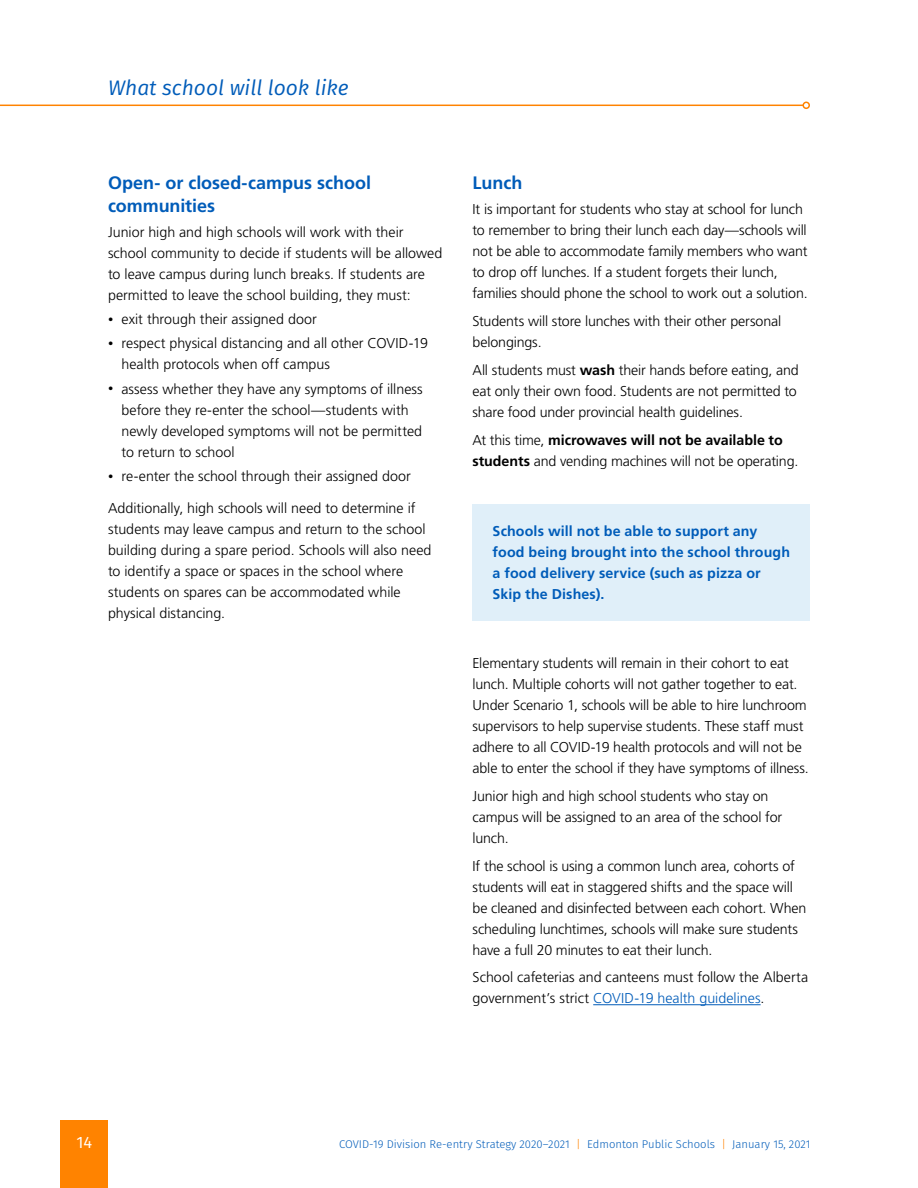
<style>
.page{position:relative;width:918px;height:1188px;background:#fff}
.page>*{position:absolute;margin:0;border:0;box-sizing:border-box;transform-origin:0 0}
.t1{font:italic 21px "Fira Sans";color:#005cb9}
.t2{font:700 18px/22.5px "Frutiger LT Std";color:#005cb9}
.t3{font:16.5px "Fira Sans";color:#fff}
.t4{font:300 14.25px/21px "Frutiger LT Std";letter-spacing:-.005em;color:#000}
.t5{font:700 14.25px/21px "Frutiger LT Std";letter-spacing:.01em;color:#005cb9}
.t6{font:300 11.25px "Fira Sans";color:#005cb9}
.s1{font-size:10.5px}
.s2{font-weight:700}
.s3{color:#005cb9}
.s4{color:#ff8300}
</style>
<div class="page">
<div style="left:61px;top:1120px;width:47px;height:68px;background:#ff8300"></div>
<hr style="left:0;top:105px;width:803px;height:1px;background:#ff8300">
<div style="left:802px;top:102px;width:8px;height:7px;border:2px solid #ff8300;border-radius:50%"></div>
<hr style="left:593px;top:1004px;width:168px;height:1px;background:#005cb9">
<div style="left:472px;top:504px;width:338px;height:117px;background:#e0eff9"></div>
<h1 class="t1" style="left:108px;top:72px;width:242px">What school will look like</h1>
<p class="t2" style="left:108px;top:172px;width:265px">Open- or closed-campus school communities</p>
<p class="t4" style="left:108px;top:222px;width:336px">Junior high and high schools will work with their school community to decide if students will be allowed to leave campus during lunch breaks. If students are permitted to leave the school building, they must:</p>
<p class="t4" style="left:108px;top:309px;width:210px"><span class="s1">•</span> exit through their assigned door</p>
<p class="t4" style="left:122px;top:333px;width:308px;text-indent:-14px"><span class="s1">•</span> respect physical distancing and all other COVID-19 health protocols when off campus</p>
<p class="t4" style="left:122px;top:378px;width:303px;text-indent:-14px"><span class="s1">•</span> assess whether they have any symptoms of illness before they re-enter the school—students with newly developed symptoms will not be permitted to return to school</p>
<p class="t4" style="left:108px;top:466px;width:304px"><span class="s1">•</span> re-enter the school through their assigned door</p>
<p class="t4" style="left:108px;top:497px;width:325px">Additionally, high schools will need to determine if students may leave campus and return to the school building during a spare period. Schools will also need to identify a space or spaces in the school where students on spares can be accommodated while physical distancing.</p>
<p class="t2" style="left:472px;top:172px;width:51px">Lunch</p>
<p class="t4" style="left:472px;top:199px;width:337px">It is important for students who stay at school for lunch to remember to bring their lunch each day—schools will not be able to accommodate family members who want to drop off lunches. If a student forgets their lunch, families should phone the school to work out a solution.</p>
<p class="t4" style="left:472px;top:311px;width:310px">Students will store lunches with their other personal belongings.</p>
<p class="t4" style="left:472px;top:360px;width:328px">All students must <span class="s2">wash</span> their hands before eating, and eat only their own food. Students are not permitted to share food under provincial health guidelines.</p>
<p class="t4" style="left:472px;top:429px;width:327px">At this time, <span class="s2">microwaves will not be available to students</span> and vending machines will not be operating.</p>
<p class="t5" style="left:493px;top:521px;width:299px">Schools will not be able to support any food being brought into the school through a food delivery service (such as pizza or Skip the Dishes).</p>
<p class="t4" style="left:472px;top:653px;width:338px">Elementary students will remain in their cohort to eat lunch. Multiple cohorts will not gather together to eat.<br>Under Scenario 1, schools will be able to hire lunchroom supervisors to help supervise students. These staff must adhere to all COVID-19 health protocols and will not be able to enter the school if they have symptoms of illness.</p>
<p class="t4" style="left:472px;top:786px;width:311px">Junior high and high school students who stay on campus will be assigned to an area of the school for lunch.</p>
<p class="t4" style="left:472px;top:855px;width:335px">If the school is using a common lunch area, cohorts of students will eat in staggered shifts and the space will be cleaned and disinfected between each cohort. When scheduling lunchtimes, schools will make sure students have a full 20 minutes to eat their lunch.</p>
<p class="t4" style="left:472px;top:967px;width:337px">School cafeterias and canteens must follow the Alberta government’s strict <span class="s3">COVID-19 health guidelines</span>.</p>
<p class="t3" style="left:76px;top:1129px;width:17px">14</p>
<p class="t6" style="left:339px;top:1136px;width:473px">COVID-19 Division Re-entry Strategy 2020–2021 <span class="s4">|</span> Edmonton Public Schools <span class="s4">|</span> January 15, 2021</p>
</div>
